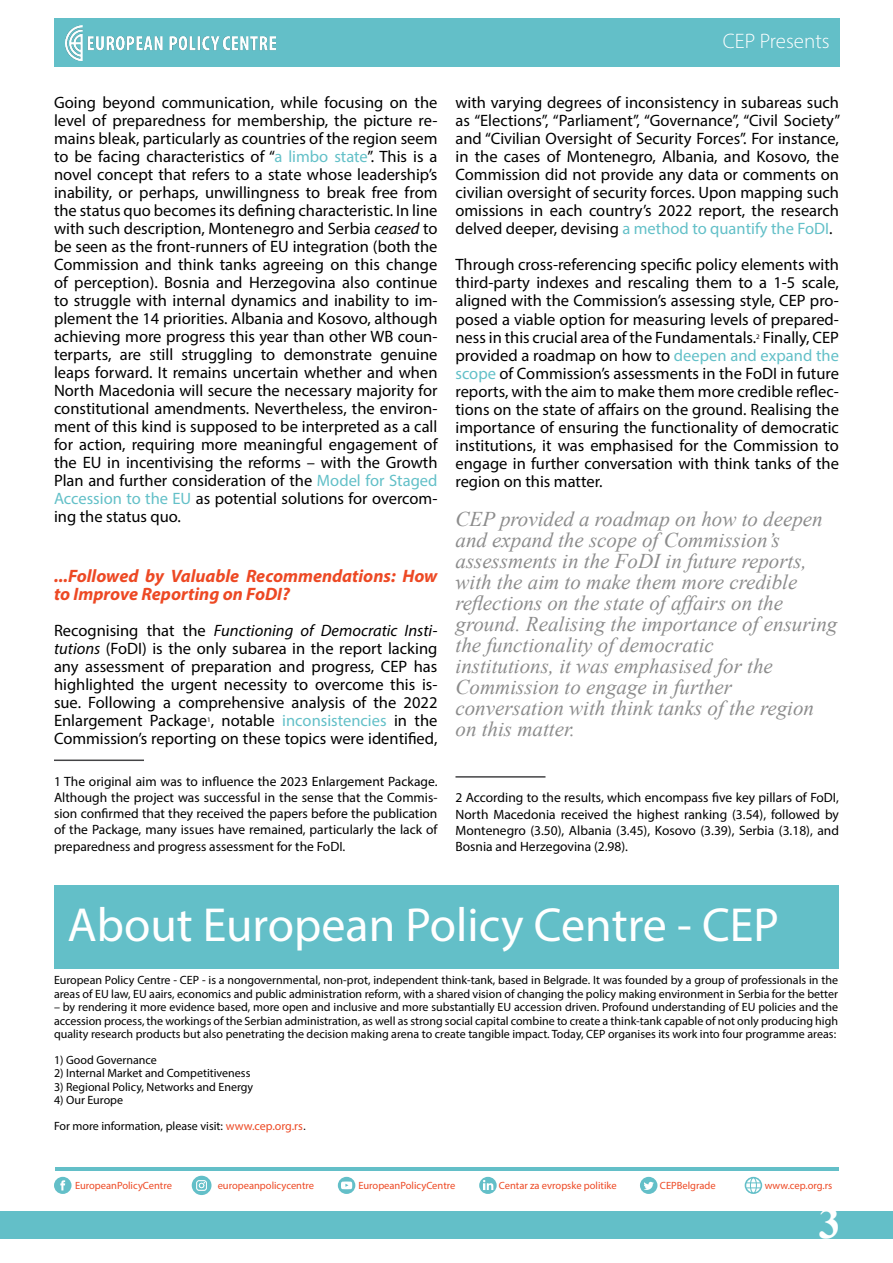
<style>
.page{position:relative;width:893px;height:1263px;background:#fff}
.page>*{position:absolute;margin:0;border:0;box-sizing:border-box;transform-origin:0 0}
.t1{font:48px "Myriad Pro";color:#fff}
.t2{font:700 43.5px "Times New Roman";color:#fff}
.t3{font:italic 21px/21px "Times New Roman";color:#8c8c8c}
.t4{font:300 21px "Myriad Pro";color:#fff}
.t5{font:italic 700 18px/18px "Myriad Pro";color:#ed4924}
.t6{font:16.5px/18px "Myriad Pro";color:#000;text-align:justify}
.t7{font:13.5px/16.2px "Myriad Pro";color:#000;text-align:justify}
.t8{font:12px/13.5px "Myriad Pro";color:#000}
.t9{font:10.5px "Myriad Pro";color:#ed4924}
.t10{font:7.05px "Myriad Pro";color:#000}
.s1{color:#63c0c8}
.s2{font-style:italic}
.s3{color:#ed4924}
.s4{font-family:"Calibri"}
</style>
<div class="page">
<div style="left:54px;top:885px;width:785px;height:83px;background:#63bfc8"></div>
<hr style="left:56px;top:1167px;width:783px;height:3px;background:#63bfc8">
<svg style="left:745px;top:1177px;width:17px;height:17px"></svg>
<svg style="left:746px;top:1178px;width:14px;height:14px"></svg>
<svg style="left:54px;top:1177px;width:18px;height:17px"></svg>
<svg style="left:640px;top:1177px;width:17px;height:17px"></svg>
<svg style="left:479px;top:1177px;width:18px;height:17px"></svg>
<svg style="left:338px;top:1177px;width:17px;height:17px"></svg>
<svg style="left:192px;top:1176px;width:20px;height:19px"></svg>
<div style="left:0;top:1211px;width:893px;height:27px;background:#63bfc8"></div>
<div style="left:54px;top:18px;width:785px;height:48px;background:#63bfc8"></div>
<img style="left:65px;top:26px;width:210px;height:35px">
<hr style="left:54px;top:759px;width:90px;height:2px;background:#434345">
<hr style="left:455px;top:776px;width:90px;height:2px;background:#434345">
<p class="t4" style="left:723px;top:28px;width:108px">CEP Presents</p>
<p class="t6" style="left:54px;top:93px;width:385px">Going beyond communication, while focusing on the level of preparedness for membership, the picture re&shy;mains bleak, particularly as countries of the region seem to be facing characteristics of “<span class="s1">a limbo state</span>”. This is a novel concept that refers to a state whose leadership’s inability, or perhaps, unwillingness to break free from the status quo becomes its defining characteristic. In line with such description, Montenegro and Serbia <span class="s2">ceased</span> to be seen as the front-runners of EU integration (both the Commission and think tanks agreeing on this change of perception). Bosnia and Herzegovina also continue to struggle with internal dynamics and inability to im&shy;plement the 14 priorities. Albania and Kosovo, although achieving more progress this year than other WB coun&shy;terparts, are still struggling to demonstrate genuine leaps forward. It remains uncertain whether and when North Macedonia will secure the necessary majority for constitutional amendments. Nevertheless, the environ&shy;ment of this kind is supposed to be interpreted as a call for action, requiring more meaningful engagement of the EU in incentivising the reforms – with the Growth Plan and further consideration of the <span class="s1">Model for Staged Accession to the EU</span> as potential solutions for overcom&shy;ing the status quo.</p>
<p class="t5" style="left:54px;top:567px;width:385px">...Followed by Valuable Recommendations: How to Improve Reporting on FoDI?</p>
<p class="t6" style="left:54px;top:621px;width:385px">Recognising that the <span class="s2">Functioning of Democratic Insti&shy;tutions</span> (FoDI) is the only subarea in the report lacking any assessment of preparation and progress, CEP has highlighted the urgent necessity to overcome this is&shy;sue. Following a comprehensive analysis of the 2022<br>Enlargement Package , notable <span class="s1">inconsistencies</span> in the</p>
<p class="t10" style="left:207px;top:715px;width:5px">1</p>
<p class="t6" style="left:54px;top:729px;width:385px">Commission’s reporting on these topics were identified,</p>
<p class="t7" style="left:54px;top:773px;width:385px">1 The original aim was to influence the 2023 Enlargement Package.<br>Although the project was successful in the sense that the Commis&shy;sion confirmed that they received the papers before the publication of the Package, many issues have remained, particularly the lack of preparedness and progress assessment for the FoDI.</p>
<p class="t6" style="left:455px;top:94px;width:386px">with varying degrees of inconsistency in subareas such as “Elections”, “Parliament”, “Governance”, “Civil Society” and “Civilian Oversight of Security Forces”. For instance, in the cases of Montenegro, Albania, and Kosovo, the Commission did not provide any data or comments on civilian oversight of security forces. Upon mapping such omissions in each country’s 2022 report, the research delved deeper, devising <span class="s1">a method to quantify the FoDI</span>.</p>
<p class="t6" style="left:455px;top:256px;width:385px">Through cross-referencing specific policy elements with third-party indexes and rescaling them to a 1-5 scale, aligned with the Commission’s assessing style, CEP pro&shy;posed a viable option for measuring levels of prepared&shy;ness in this crucial area of the Fundamentals. Finally, CEP</p>
<p class="t10" style="left:756px;top:332px;width:5px">2</p>
<p class="t6" style="left:455px;top:346px;width:385px">provided a roadmap on how to <span class="s1">deepen and expand the scope</span> of Commission’s assessments in the FoDI in future reports, with the aim to make them more credible reflec&shy;tions on the state of affairs on the ground. Realising the importance of ensuring the functionality of democratic institutions, it was emphasised for the Commission to engage in further conversation with think tanks of the region on this matter.</p>
<p class="t3" style="left:455px;top:507px;width:383px">CEP provided a roadmap on how to deepen and expand the scope of Commission’s assessments in the FoDI in future reports, with the aim to make them more credible reflections on the state of affairs on the ground. Realising the importance of ensuring the functionality of democratic<br>institutions, it was emphasised for the Commission to engage in further conversation with think tanks of the region on this matter.</p>
<p class="t7" style="left:455px;top:789px;width:385px">2 According to the results, which encompass five key pillars of FoDI, North Macedonia received the highest ranking (3.54), followed by Montenegro (3.50), Albania (3.45), Kosovo (3.39), Serbia (3.18), and Bosnia and Herzegovina (2.98).</p>
<p class="t1" style="left:68px;top:895px;width:713px">About European Policy Centre - CEP</p>
<p class="t8" style="left:54px;top:973px;width:786px">European Policy Centre - CEP - is a nongovernmental, non-prot, independent think-tank, based in Belgrade. It was founded by a group of professionals in the areas of EU law, EU aairs, economics and public administration reform, with a shared vision of changing the policy making environment in Serbia for the better</p>
<p class="t8" style="left:54px;top:1000px;width:786px;text-align:justify">– by rendering it more evidence based, more open and inclusive and more substantially EU accession driven. Profound understanding of EU policies and the accession process, the workings of the Serbian administration, as well as strong social capital combine to create a think-tank capable of not only producing high quality research products but also penetrating the decision making arena to create tangible impact. Today, CEP organises its work into four programme areas:</p>
<p class="t8" style="left:54px;top:1053px;width:104px">1) Good Governance</p>
<p class="t8" style="left:54px;top:1066px;width:198px">2) Internal Market and Competitiveness</p>
<p class="t8" style="left:54px;top:1080px;width:201px">3) Regional Policy, Networks and Energy</p>
<p class="t8" style="left:54px;top:1087px;width:253px;line-height:25.5px">4) Our Europe<br>For more information, please visit: <span class="s3">www.cep.org.rs</span><span class="s4">.</span></p>
<p class="t9" style="left:75px;top:1179px;width:99px">EuropeanPolicyCentre</p>
<p class="t9" style="left:218px;top:1179px;width:98px">europeanpolicycentre</p>
<p class="t9" style="left:358px;top:1179px;width:99px">EuropeanPolicyCentre</p>
<p class="t9" style="left:499px;top:1179px;width:119px">Centar za evropske politike</p>
<p class="t9" style="left:660px;top:1179px;width:57px">CEPBelgrade</p>
<p class="t9" style="left:765px;top:1179px;width:69px">www.cep.org.rs</p>
<p class="t2" style="left:819px;top:1192px;width:23px">3</p>
</div>
